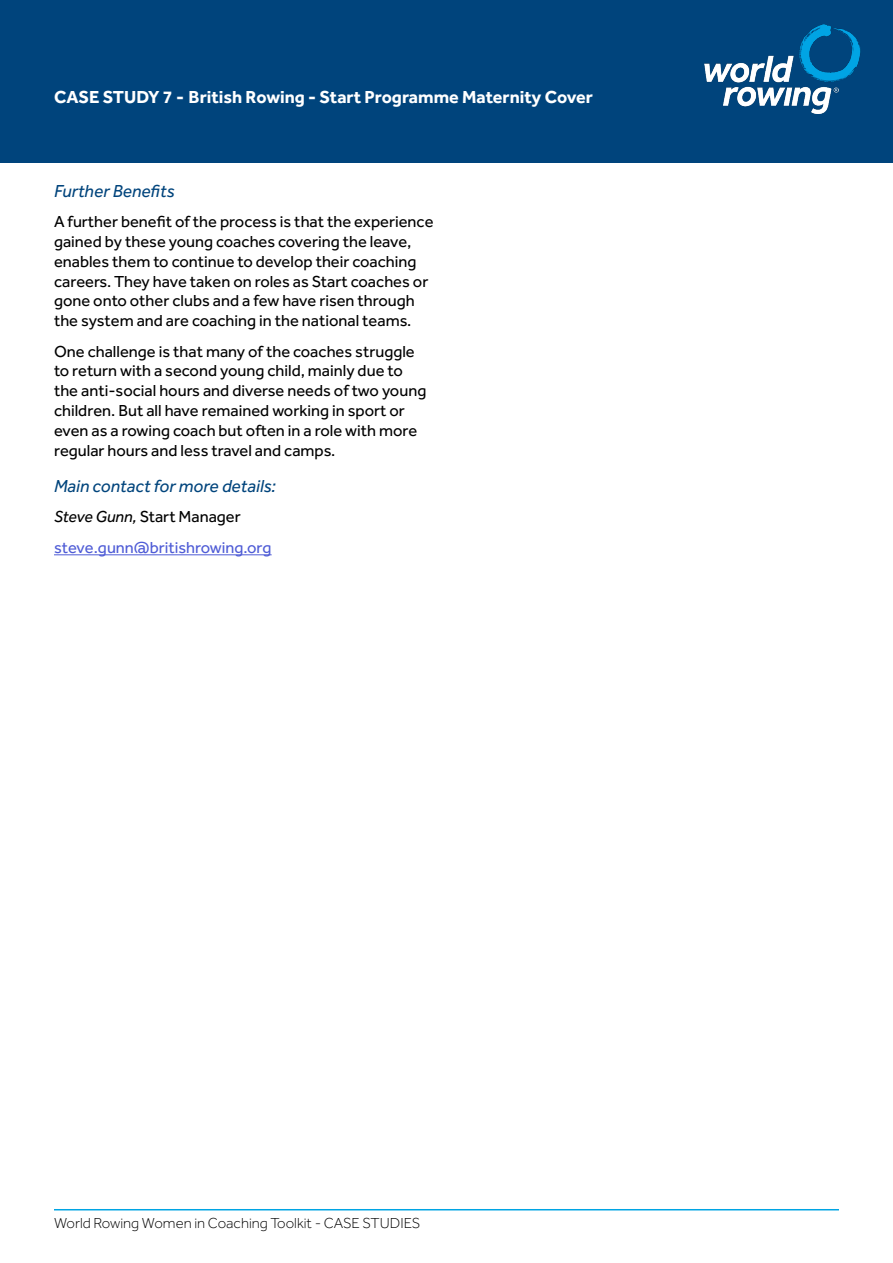
<style>
.page{position:relative;width:893px;height:1263px;background:#fff}
.page>*{position:absolute;margin:0;border:0;box-sizing:border-box;transform-origin:0 0}
.Sub_title{font:700 18px "Effra";color:#fff}
.Sub_Sub_title{font:italic 18px "Effra";color:#00447c}
.Paragraph{font:16.5px/19.8px "Effra";color:#000}
.Paragraph-2{font:16.5px "Effra";color:#4f5cd6}
.t1{font:300 15px "Effra";color:#000}
.s1{font-style:italic}
</style>
<div class="page">
<div style="left:0;top:0;width:893px;height:162px;background:#00447c"></div>
<hr style="left:54px;top:554px;width:218px;height:1px;background:#4f5cd6">
<hr style="left:54px;top:1209px;width:785px;height:1px;background:#00a4e3">
<img style="left:704px;top:24px;width:157px;height:90px">
<p class="Sub_title" style="left:54px;top:86px;width:540px">CASE STUDY 7 - British Rowing - Start Programme Maternity Cover</p>
<p class="Sub_Sub_title" style="left:54px;top:180px;width:122px">Further Benefits</p>
<p class="Paragraph" style="left:54px;top:212px;width:381px">A further benefit of the process is that the experience gained by these young coaches covering the leave, enables them to continue to develop their coaching careers. They have taken on roles as Start coaches or gone onto other clubs and a few have risen through the system and are coaching in the national teams.</p>
<p class="Paragraph" style="left:54px;top:341px;width:374px">One challenge is that many of the coaches struggle to return with a second young child, mainly due to the anti-social hours and diverse needs of two young children. But all have remained working in sport or even as a rowing coach but often in a role with more regular hours and less travel and camps.</p>
<p class="Sub_Sub_title" style="left:54px;top:476px;width:224px">Main contact for more details:</p>
<p class="Paragraph" style="left:54px;top:507px;width:188px"><span class="s1">Steve Gunn,</span> Start Manager</p>
<p class="Paragraph-2" style="left:54px;top:538px;width:219px">steve.gunn@britishrowing.org</p>
<p class="t1" style="left:54px;top:1214px;width:368px">World Rowing Women in Coaching Toolkit - CASE STUDIES</p>
</div>
